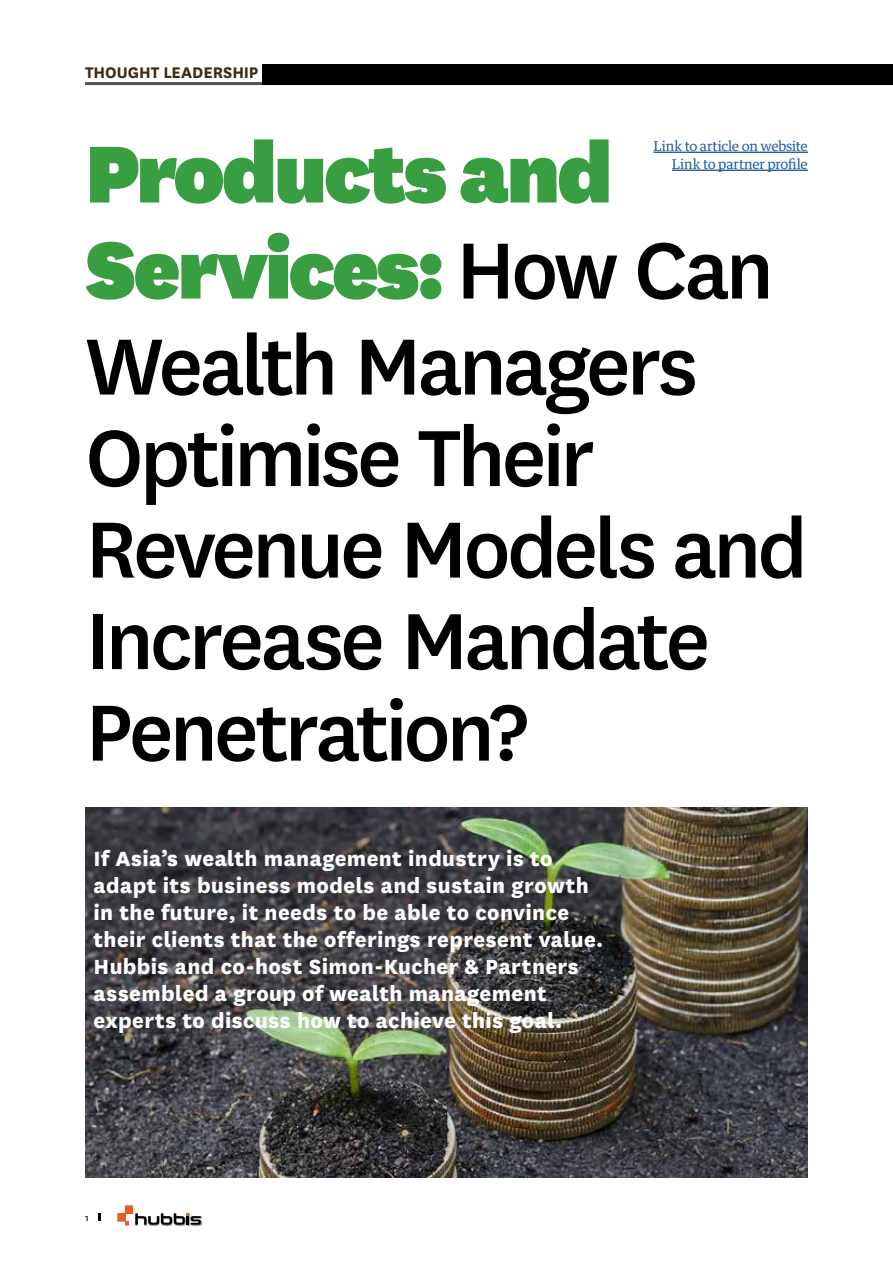
<style>
.page{position:relative;width:893px;height:1263px;background:#fff}
.page>*{position:absolute;margin:0;border:0;box-sizing:border-box;transform-origin:0 0}
.t1{font:900 94.5px/96px "National";letter-spacing:-.035em;color:#399d42}
.t2{font:500 93px/91.5px "National";letter-spacing:-.04em;color:#000}
.t3{font:800 24px/27px "National";letter-spacing:.015em;color:#fff}
.t4{font:700 18px "National";letter-spacing:-.005em;color:#3c2b15}
.t5{font:13.5px/18px "Guardian Text Egyp";letter-spacing:-.02em;color:#215e9e;text-align:right}
.t6{font:10.5px "National";color:#000}
.s1{font-weight:500;font-size:93px;color:#000}
</style>
<div class="page">
<img style="left:117px;top:1205px;width:85px;height:21px">
<svg style="left:135px;top:1213px;width:66px;height:11px"></svg>
<div style="left:126px;top:1206px;width:7px;height:7px;background:#f05a22"></div>
<div style="left:118px;top:1213px;width:8px;height:8px;background:#f05a22"></div>
<svg style="left:98px;top:1214px;width:2px;height:7px"></svg>
<img style="left:85px;top:808px;width:722px;height:370px">
<hr style="left:654px;top:152px;width:154px;height:1px;background:#215e9e">
<hr style="left:672px;top:170px;width:136px;height:1px;background:#215e9e">
<hr style="left:85px;top:82px;width:808px;height:3px;background:#545456">
<div style="left:263px;top:65px;width:630px;height:20px;background:#000"></div>
<p class="t4" style="left:85px;top:59px;width:175px">THOUGHT LEADERSHIP</p>
<h1 class="t1" style="left:85px;top:120px;width:690px">Products and<br>Services: <span class="s1">How Can</span></h1>
<h2 class="t2" style="left:85px;top:315px;width:724px">Wealth Managers<br>Optimise Their<br>Revenue Models and<br>Increase Mandate<br>Penetration?</h2>
<p class="t5" style="left:654px;top:136px;width:156px">Link to article on website<br>Link to partner profile</p>
<p class="t3" style="left:94px;top:843px;width:511px">If Asia’s wealth management industry is to adapt its business models and sustain growth in the future, it needs to be able to convince their clients that the offerings represent value.<br>Hubbis and co-host Simon-Kucher &amp; Partners assembled a group of wealth management experts to discuss how to achieve this goal.</p>
<p class="t6" style="left:85px;top:1211px;width:5px">1</p>
</div>
